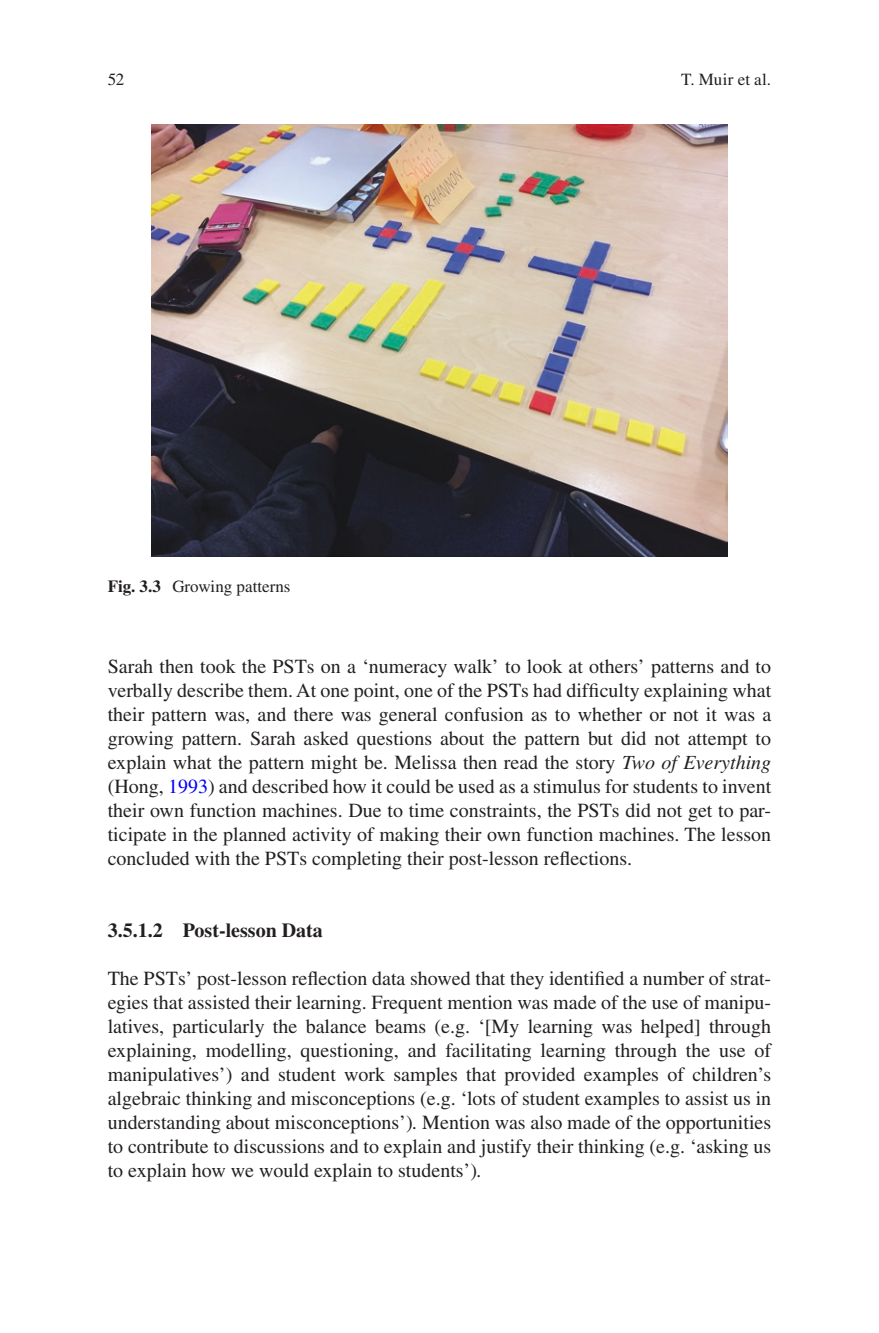
<style>
.page{position:relative;width:879px;height:1333px;background:#fff}
.page>*{position:absolute;margin:0;border:0;box-sizing:border-box;transform-origin:0 0}
.Text_flush{font:20px/24px "Times LT Std";color:#231f20;text-align:justify}
.Text{font:20px/24px "Times LT Std";color:#231f20;text-align:justify}
._3_hd{font:700 20px "Times LT Std";color:#231f20}
.t1{font:17px "Times LT Std";color:#231f20}
.s1{font-weight:700}
.s2{font-style:italic}
.s3{color:#0000fa}
</style>
<div class="page">
<img style="left:151px;top:124px;width:576px;height:432px">
<p class="t1" style="left:108px;top:70px;width:18px">52</p>
<p class="t1" style="left:108px;top:577px;width:184px"><span class="s1">Fig. 3.3</span> Growing patterns</p>
<p class="t1" style="left:681px;top:70px;width:92px">T. Muir et al.</p>
<p class="Text" style="left:108px;top:654px;width:665px">Sarah then took the PSTs on a ‘numeracy walk’ to look at others’ patterns and to verbally describe them. At one point, one of the PSTs had difficulty explaining what their pattern was, and there was general confusion as to whether or not it was a growing pattern. Sarah asked questions about the pattern but did not attempt to explain what the pattern might be. Melissa then read the story <span class="s2">Two of Everything </span>(Hong, <span class="s3">1993</span>) and described how it could be used as a stimulus for students to invent their own function machines. Due to time constraints, the PSTs did not get to par&shy;ticipate in the planned activity of making their own function machines. The lesson concluded with the PSTs completing their post-lesson reflections.</p>
<h4 class="_3_hd" style="left:108px;top:918px;width:217px">3.5.1.2 Post-lesson Data</h4>
<p class="Text_flush" style="left:108px;top:966px;width:665px">The PSTs’ post-lesson reflection data showed that they identified a number of strat&shy;egies that assisted their learning. Frequent mention was made of the use of manipu&shy;latives, particularly the balance beams (e.g. ‘[My learning was helped] through explaining, modelling, questioning, and facilitating learning through the use of manipulatives’) and student work samples that provided examples of children’s algebraic thinking and misconceptions (e.g. ‘lots of student examples to assist us in understanding about misconceptions’)<span class="s2">.</span> Mention was also made of the opportunities to contribute to discussions and to explain and justify their thinking (e.g. ‘asking us to explain how we would explain to students’)<span class="s2">.</span></p>
</div>
